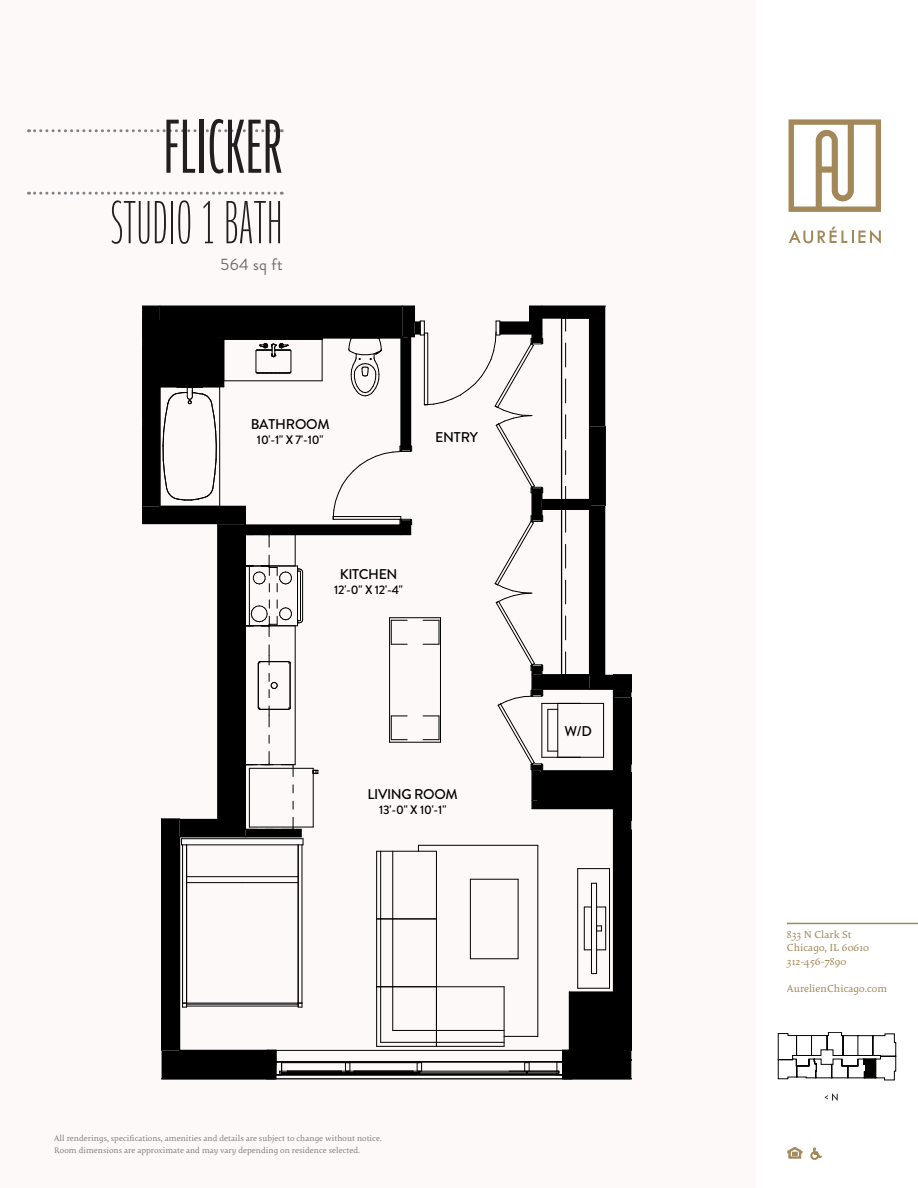
<style>
.page{position:relative;width:918px;height:1188px;background:#fff}
.page>*{position:absolute;margin:0;border:0;box-sizing:border-box;transform-origin:0 0}
.Floorplan_Title{font:70.8px "Clan Pro Comp News";letter-spacing:.01em;color:#231f20}
.Description{font:56.4px "Clan Pro Comp";letter-spacing:.01em;color:#231f20}
.Square_footage{font:16.5px "Brandon Grotesque";letter-spacing:.02em;color:#6c6d70}
.t1{font:500 14.1px "Brandon Grotesque";letter-spacing:-.02em;color:#000}
.t2{font:500 12.3px "Brandon Grotesque";letter-spacing:-.015em;color:#000}
.Contact{font:11.25px "Pollen";color:#a38859}
.Disclaimer{font:9px/12px "Pollen";color:#808285}
</style>
<div class="page">
<div style="left:0;top:0;width:756px;height:1188px;background:#fdf9f9"></div>
<hr style="left:787px;top:923px;width:131px;height:1px;background:#a38859">
<svg style="left:789px;top:119px;width:92px;height:93px"></svg>
<svg style="left:789px;top:227px;width:92px;height:16px"></svg>
<svg style="left:825px;top:1094px;width:13px;height:7px"></svg>
<svg style="left:788px;top:1147px;width:14px;height:11px"></svg>
<svg style="left:778px;top:1032px;width:118px;height:48px"></svg>
<svg style="left:35px;top:129px;width:247px;height:3px"></svg>
<svg style="left:35px;top:192px;width:247px;height:3px"></svg>
<svg style="left:142px;top:306px;width:490px;height:773px"></svg>
<hr style="left:276px;top:1050px;width:287px;height:1px;background:#000">
<hr style="left:274px;top:1078px;width:291px;height:1px;background:#000">
<div style="left:152px;top:320px;width:66px;height:67px;background:#000"></div>
<div style="left:569px;top:992px;width:55px;height:67px;background:#000"></div>
<div style="left:537px;top:772px;width:82px;height:37px;background:#000"></div>
<svg style="left:811px;top:1148px;width:11px;height:12px"></svg>
<p class="Floorplan_Title" style="left:164px;top:106px;width:120px">FLICKER</p>
<p class="Description" style="left:111px;top:190px;width:173px">STUDIO 1 BATH</p>
<p class="Square_footage" style="left:221px;top:253px;width:64px">564 sq ft</p>
<p class="t1" style="left:251px;top:414px;width:81px">BATHROOM</p>
<p class="t2" style="left:257px;top:432px;width:68px">10'-1" X 7'-10"</p>
<p class="t1" style="left:435px;top:427px;width:44px">ENTRY</p>
<p class="t1" style="left:340px;top:564px;width:59px">KITCHEN</p>
<p class="t2" style="left:334px;top:582px;width:70px">12'-0" X 12'-4"</p>
<p class="t1" style="left:368px;top:784px;width:92px">LIVING ROOM</p>
<p class="t2" style="left:379px;top:802px;width:69px">13'-0" X 10'-1"</p>
<p class="t1" style="left:565px;top:721px;width:29px">W/D</p>
<p class="Disclaimer" style="left:54px;top:1132px;width:329px">All renderings, specifications, amenities and details are subject to change without notice.<br>Room dimensions are approximate and may vary depending on residence selected.</p>
<p class="Contact" style="left:787px;top:928px;width:66px">833 N Clark St</p>
<p class="Contact" style="left:787px;top:941px;width:84px">Chicago, IL 60610</p>
<p class="Contact" style="left:787px;top:955px;width:61px">312-456-7890</p>
<p class="Contact" style="left:787px;top:982px;width:102px">AurelienChicago.com</p>
</div>
